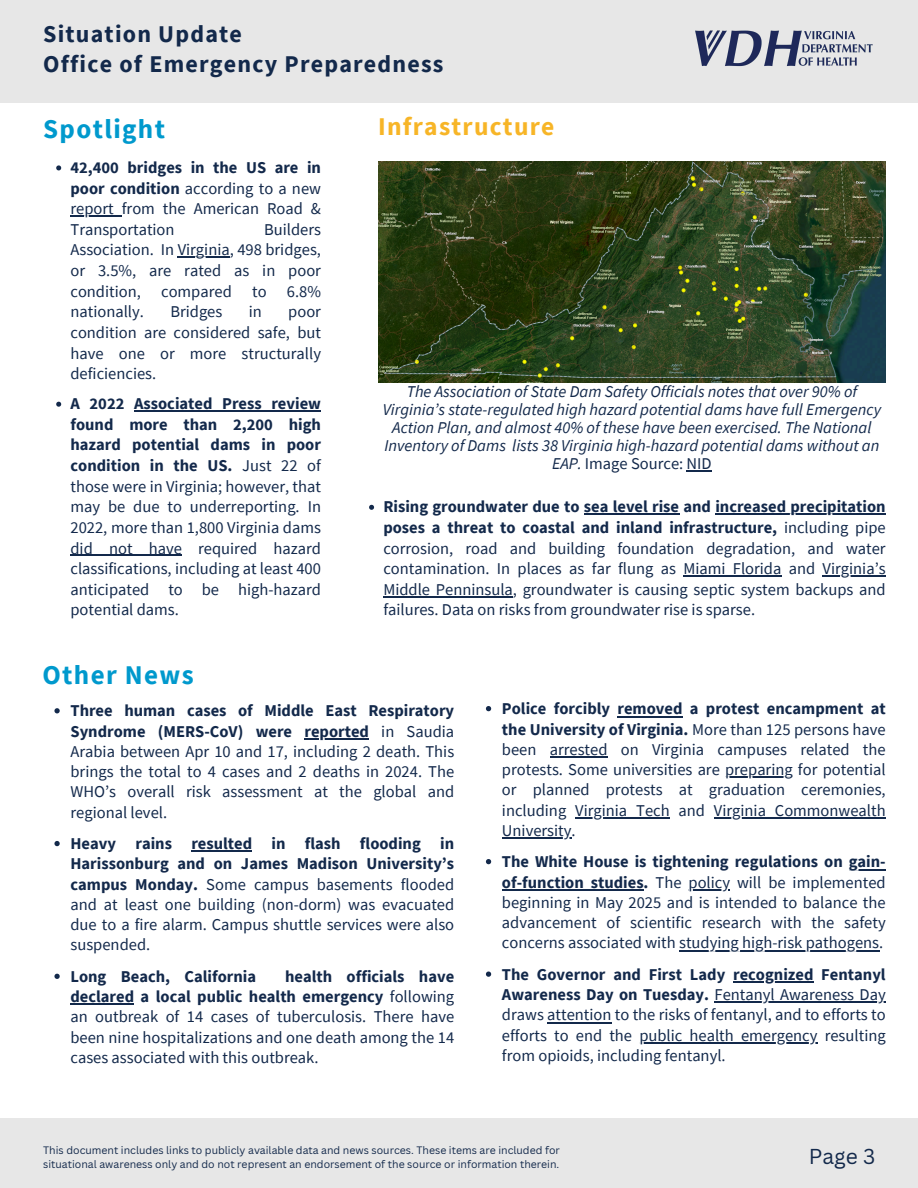
<style>
.page{position:relative;width:918px;height:1188px;background:#fff}
.page>*{position:absolute;margin:0;border:0;box-sizing:border-box;transform-origin:0 0}
.t1{font:700 27px "Source Sans Pro";letter-spacing:.05em;color:#0099cd}
.t2{font:700 25.5px "Source Sans Pro";letter-spacing:.05em;color:#f7b527}
.t3{font:700 24px "Source Sans Pro";letter-spacing:.05em;color:#13294b}
.t4{font:21px "Canva Sans";color:#13294b}
.t5{font:16.5px/20.2px "Source Sans Pro";color:#13294b;text-align:justify}
.t6{font:italic 16.5px/18px "Source Sans Pro";color:#13294b;text-align:center}
.t7{font:700 16.5px/20.2px "Source Sans Pro";color:#13294b}
.t8{font:10.5px "Canva Sans";color:#13294b}
.s1{font-weight:400}
.s2{font-weight:700}
.s3{font-style:normal}
</style>
<div class="page">
<div style="left:0;top:1119px;width:918px;height:69px;background:#e7e7e7"></div>
<div style="left:0;top:0;width:918px;height:103px;background:#e7e7e7"></div>
<img style="left:695px;top:30px;width:178px;height:37px">
<img style="left:378px;top:162px;width:508px;height:220px">
<svg style="left:54px;top:708px;width:6px;height:5px"></svg>
<hr style="left:304px;top:738px;width:65px;height:2px;background:#13294b">
<svg style="left:54px;top:841px;width:6px;height:5px"></svg>
<hr style="left:191px;top:851px;width:61px;height:1px;background:#13294b">
<svg style="left:54px;top:974px;width:6px;height:5px"></svg>
<hr style="left:71px;top:1004px;width:63px;height:1px;background:#13294b">
<svg style="left:56px;top:165px;width:5px;height:5px"></svg>
<hr style="left:71px;top:215px;width:51px;height:2px;background:#13294b">
<hr style="left:178px;top:257px;width:52px;height:1px;background:#13294b">
<svg style="left:56px;top:402px;width:5px;height:5px"></svg>
<hr style="left:134px;top:410px;width:187px;height:2px;background:#13294b">
<hr style="left:71px;top:555px;width:111px;height:1px;background:#13294b">
<svg style="left:687px;top:470px;width:25px;height:1px"></svg>
<svg style="left:369px;top:505px;width:5px;height:5px"></svg>
<hr style="left:584px;top:514px;width:95px;height:1px;background:#13294b">
<hr style="left:715px;top:514px;width:171px;height:1px;background:#13294b">
<hr style="left:683px;top:575px;width:98px;height:2px;background:#13294b">
<hr style="left:823px;top:575px;width:63px;height:2px;background:#13294b">
<hr style="left:383px;top:596px;width:130px;height:1px;background:#13294b">
<svg style="left:486px;top:706px;width:5px;height:5px"></svg>
<hr style="left:618px;top:716px;width:65px;height:1px;background:#13294b">
<hr style="left:550px;top:756px;width:58px;height:2px;background:#13294b">
<hr style="left:725px;top:777px;width:68px;height:1px;background:#13294b">
<hr style="left:575px;top:817px;width:95px;height:2px;background:#13294b">
<hr style="left:714px;top:817px;width:172px;height:2px;background:#13294b">
<hr style="left:502px;top:837px;width:70px;height:2px;background:#13294b">
<svg style="left:486px;top:859px;width:5px;height:5px"></svg>
<hr style="left:849px;top:869px;width:37px;height:1px;background:#13294b">
<hr style="left:502px;top:889px;width:142px;height:2px;background:#13294b">
<hr style="left:689px;top:889px;width:41px;height:2px;background:#13294b">
<hr style="left:679px;top:950px;width:200px;height:1px;background:#13294b">
<svg style="left:486px;top:972px;width:5px;height:5px"></svg>
<hr style="left:733px;top:981px;width:80px;height:2px;background:#13294b">
<hr style="left:715px;top:1002px;width:171px;height:1px;background:#13294b">
<hr style="left:547px;top:1022px;width:65px;height:1px;background:#13294b">
<hr style="left:639px;top:1042px;width:179px;height:2px;background:#13294b">
<p class="t3" style="left:43px;top:18px;width:200px">Situation Update</p>
<h1 class="t3" style="left:43px;top:48px;width:402px">Office of Emergency Preparedness</h1>
<p class="t1" style="left:43px;top:111px;width:123px">Spotlight</p>
<p class="t2" style="left:378px;top:110px;width:178px">Infrastructure</p>
<p class="t7" style="left:71px;top:157px;width:252px">42,400 bridges in the US are in poor condition <span class="s1">according to a new</span></p>
<p class="t5" style="left:71px;top:198px;width:252px">report from the American Road &amp;<br>Transportation</p>
<p class="t5" style="left:71px;top:219px;width:252px;text-align:right">Builders<br>Association. In Virginia, 498 bridges,</p>
<p class="t5" style="left:71px;top:260px;width:252px">or 3.5%, are rated as in poor condition, compared to 6.8% nationally.</p>
<p class="t5" style="left:170px;top:301px;width:54px">Bridges</p>
<p class="t5" style="left:249px;top:301px;width:15px">in</p>
<p class="t5" style="left:71px;top:301px;width:252px;text-indent:218px">poor condition are considered safe, but have one or more structurally deficiencies.</p>
<p class="t5" style="left:71px;top:393px;width:252px"><span class="s2">A 2022 Associated Press review found more than 2,200 high hazard potential dams in poor condition in the US.</span> Just 22 of those were in Virginia; however, that may be due to underreporting. In 2022, more than 1,800 Virginia dams</p>
<p class="t5" style="left:71px;top:537px;width:252px">did not have required hazard classifications, including at least 400 anticipated to be high-hazard potential dams.</p>
<p class="t6" style="left:383px;top:382px;width:500px">The Association of State Dam Safety Officials notes that over 90% of Virginia’s state-regulated high hazard potential dams have full Emergency Action Plan, and almost 40% of these have been exercised. The National Inventory of Dams lists 38 Virginia high-hazard potential dams without an EAP. <span class="s3">Image Source: NID</span></p>
<p class="t7" style="left:383px;top:496px;width:504px">Rising groundwater due to sea level rise and increased precipitation</p>
<h3 class="t5" style="left:383px;top:517px;width:504px"><span class="s2">poses a threat to coastal and inland infrastructure,</span> including pipe corrosion, road and building foundation degradation, and water contamination. In places as far flung as Miami Florida and Virginia’s Middle Penninsula, groundwater is causing septic system backups and failures. Data on risks from groundwater rise is sparse.</h3>
<p class="t1" style="left:42px;top:657px;width:153px">Other News</p>
<p class="t7" style="left:71px;top:700px;width:385px">Three human cases of Middle East Respiratory<br>Syndrome (MERS-CoV) were</p>
<h4 class="t5" style="left:71px;top:721px;width:385px;text-indent:234px"><span class="s2">reported</span> in Saudia Arabia between Apr 10 and 17, including 2 death. This brings the total to 4 cases and 2 deaths in 2024. The WHO’s overall risk assessment at the global and regional level.</h4>
<h4 class="t7" style="left:71px;top:833px;width:183px">Heavy rains resulted</h4>
<p class="t5" style="left:71px;top:833px;width:385px;text-indent:201px"><span class="s2">in flash flooding in Harissonburg and on James Madison University’s campus Monday.</span> Some campus basements flooded and at least one building (non-dorm) was evacuated due to a fire alarm. Campus shuttle services were also suspended.</p>
<p class="t7" style="left:71px;top:966px;width:187px">Long Beach, California</p>
<h1 class="t5" style="left:71px;top:966px;width:385px;text-indent:215px"><span class="s2">health officials have declared a local public health emergency</span> following an outbreak of 14 cases of tuberculosis. There have been nine hospitalizations and one death among the 14 cases associated with this outbreak.</h1>
<p class="t5" style="left:502px;top:698px;width:385px"><span class="s2">Police forcibly removed a protest encampment at the University of Virginia.</span> More than 125 persons have been arrested on Virginia campuses related the protests. Some universities are preparing for potential or planned protests at graduation ceremonies, including Virginia Tech and Virginia Commonwealth University.</p>
<p class="t5" style="left:502px;top:851px;width:385px"><span class="s2">The White House is tightening regulations on gain&shy;of-function studies.</span> The policy will be implemented beginning in May 2025 and is intended to balance the advancement of scientific research with the safety concerns associated with studying high-risk pathogens.</p>
<p class="t5" style="left:502px;top:964px;width:385px"><span class="s2">The Governor and First Lady recognized Fentanyl Awareness Day on Tuesday.</span> Fentanyl Awareness Day draws attention to the risks of fentanyl, and to efforts to efforts to end the public health emergency resulting from opioids, including fentanyl.</p>
<p class="t8" style="left:43px;top:1143px;width:518px">This document includes links to publicly available data and news sources. These items are included for</p>
<p class="t8" style="left:43px;top:1157px;width:518px">situational awareness only and do not represent an endorsement of the source or information therein.</p>
<h1 class="t4" style="left:809px;top:1142px;width:68px">Page 3</h1>
</div>
